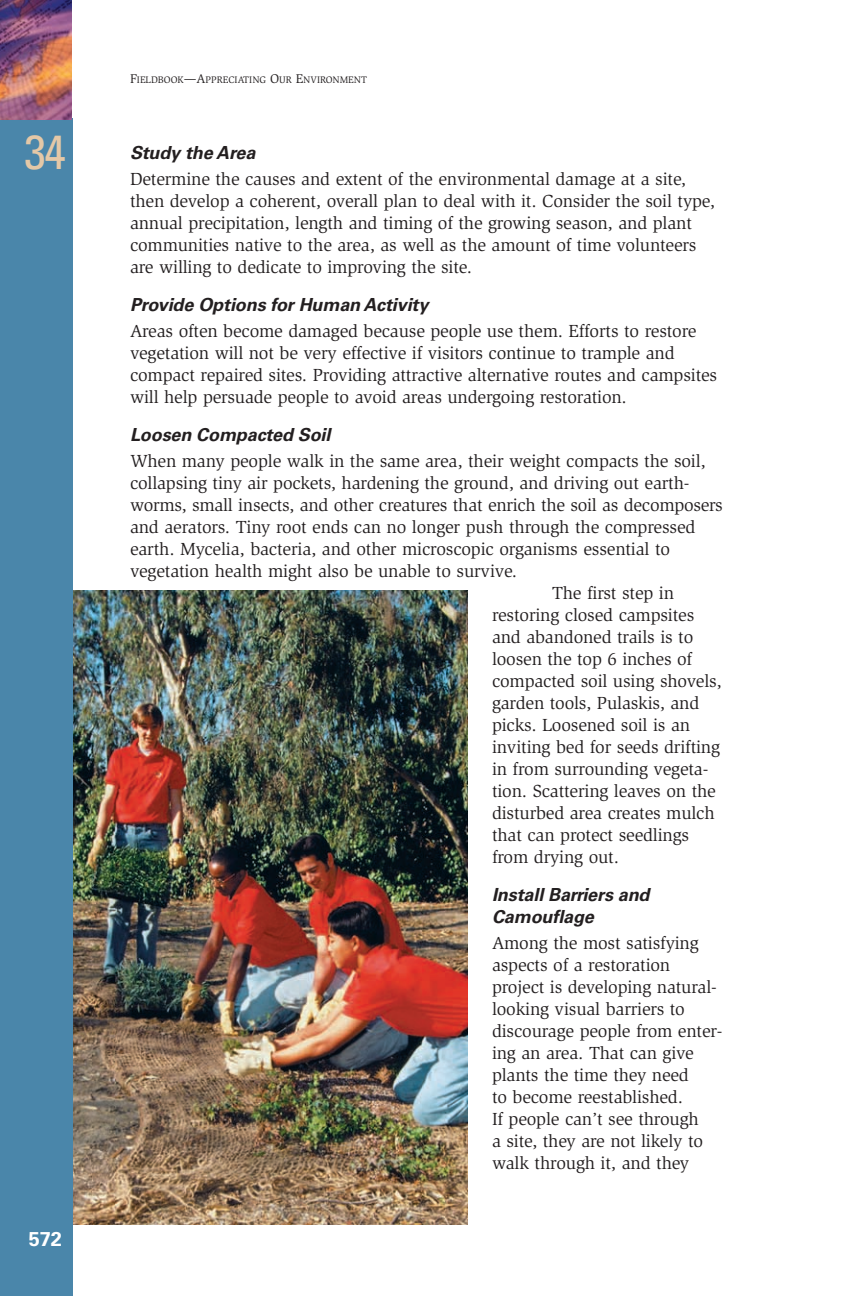
<style>
.page{position:relative;width:864px;height:1296px;background:#fff}
.page>*{position:absolute;margin:0;border:0;box-sizing:border-box;transform-origin:0 0}
.t1{font:condensed 48px "Univers";color:#e4c8a7}
.t2{font:700 20px "Univers";color:#fff}
.t3{font:18px/22px "Slimbach";letter-spacing:-.01em;color:#231f20}
.t4{font:italic 700 18px/22px "Univers";letter-spacing:-.005em;color:#231f20}
.t5{font:9.8px "Slimbach";color:#231f20}
.s1{font-size:13px}
</style>
<div class="page">
<img style="left:0;top:0;width:468px;height:1296px">
<h1 class="t1" style="left:24px;top:134px;width:43px">34</h1>
<p class="t2" style="left:29px;top:1232px;width:35px">572</p>
<p class="t5" style="left:130px;top:76px;width:239px"><span class="s1">F</span>IELDBOOK<span class="s1">—A</span>PPRECIATING <span class="s1">O</span>UR <span class="s1">E</span>NVIRONMENT</p>
<p class="t4" style="left:130px;top:143px;width:127px">Study the Area</p>
<p class="t3" style="left:130px;top:169px;width:587px">Determine the causes and extent of the environmental damage at a site, then develop a coherent, overall plan to deal with it. Consider the soil type, annual precipitation, length and timing of the growing season, and plant communities native to the area, as well as the amount of time volunteers are willing to dedicate to improving the site.</p>
<p class="t4" style="left:130px;top:295px;width:300px">Provide Options for Human Activity</p>
<p class="t3" style="left:130px;top:321px;width:589px">Areas often become damaged because people use them. Efforts to restore vegetation will not be very effective if visitors continue to trample and compact repaired sites. Providing attractive alternative routes and campsites will help persuade people to avoid areas undergoing restoration.</p>
<p class="t4" style="left:130px;top:425px;width:202px">Loosen Compacted Soil</p>
<p class="t3" style="left:130px;top:451px;width:577px">When many people walk in the same area, their weight compacts the soil,</p>
<p class="t3" style="left:130px;top:473px;width:561px">collapsing tiny air pockets, hardening the ground, and driving out earth-</p>
<p class="t3" style="left:130px;top:495px;width:594px">worms, small insects, and other creatures that enrich the soil as decomposers</p>
<p class="t3" style="left:130px;top:517px;width:567px">and aerators. Tiny root ends can no longer push through the compressed</p>
<p class="t3" style="left:130px;top:539px;width:542px">earth. Mycelia, bacteria, and other microscopic organisms essential to</p>
<p class="t3" style="left:130px;top:561px;width:389px">vegetation health might also be unable to survive.</p>
<p class="t3" style="left:552px;top:583px;width:124px">The first step in</p>
<p class="t3" style="left:492px;top:605px;width:204px">restoring closed campsites</p>
<p class="t3" style="left:492px;top:627px;width:203px">and abandoned trails is to</p>
<p class="t3" style="left:492px;top:649px;width:202px">loosen the top 6 inches of</p>
<p class="t3" style="left:492px;top:671px;width:231px">compacted soil using shovels,</p>
<p class="t3" style="left:492px;top:693px;width:209px">garden tools, Pulaskis, and</p>
<p class="t3" style="left:492px;top:715px;width:200px">picks. Loosened soil is an</p>
<p class="t3" style="left:492px;top:737px;width:230px">inviting bed for seeds drifting</p>
<p class="t3" style="left:492px;top:759px;width:218px">in from surrounding vegeta-</p>
<p class="t3" style="left:492px;top:781px;width:225px">tion. Scattering leaves on the</p>
<p class="t3" style="left:492px;top:803px;width:224px">disturbed area creates mulch</p>
<p class="t3" style="left:492px;top:825px;width:199px">that can protect seedlings</p>
<p class="t3" style="left:492px;top:847px;width:129px">from drying out.</p>
<p class="t4" style="left:492px;top:885px;width:159px">Install Barriers and<br>Camouflage</p>
<p class="t3" style="left:492px;top:933px;width:232px">Among the most satisfying aspects of a restoration project is developing natural&shy;looking visual barriers to discourage people from enter&shy;ing an area. That can give plants the time they need<br>to become reestablished.<br>If people can’t see through<br>a site, they are not likely to walk through it, and they</p>
</div>
